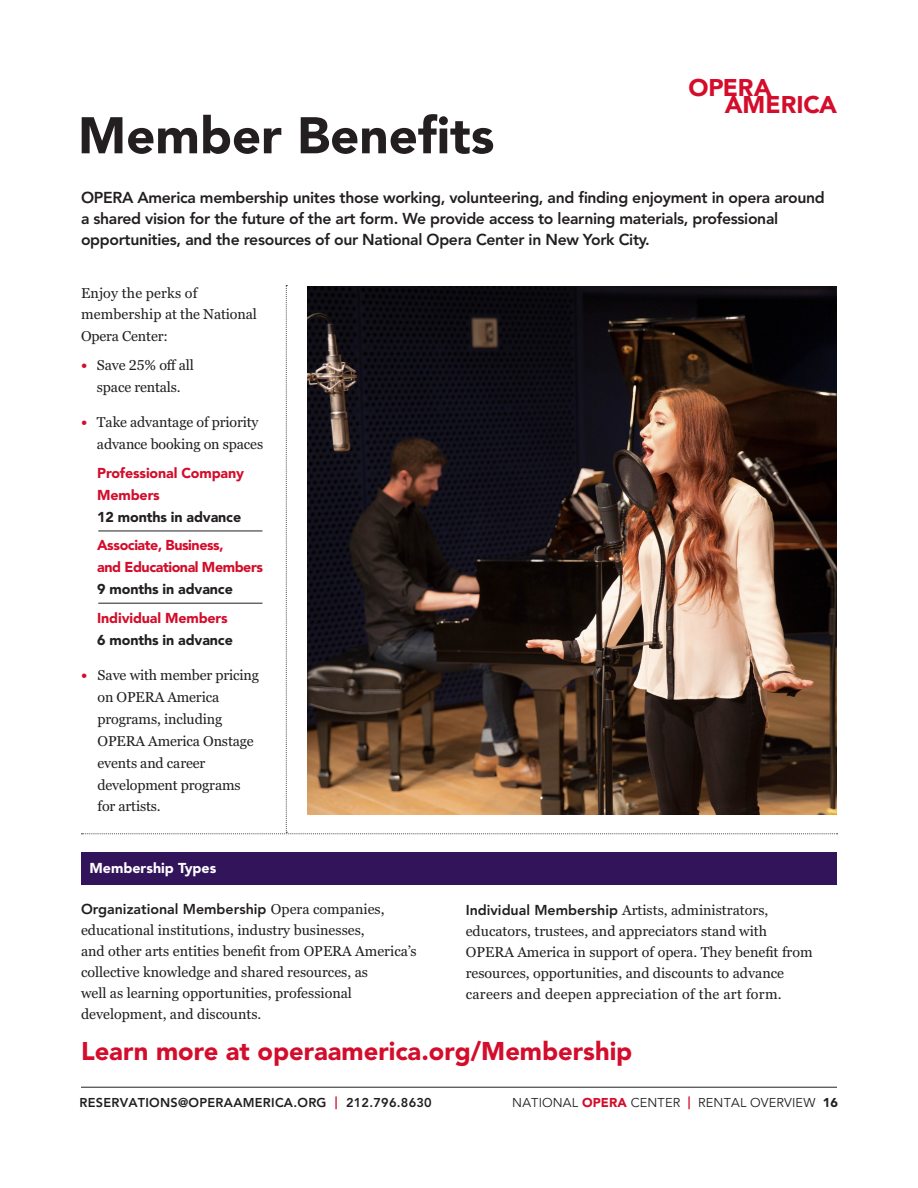
<style>
.page{position:relative;width:918px;height:1188px;background:#fff}
.page>*{position:absolute;margin:0;border:0;box-sizing:border-box;transform-origin:0 0}
.t1{font:900 51px "Avenir LT Std";color:#231f20}
.t2{font:900 25.5px "Avenir LT Std";color:#d30d2b}
.t3{font:900 24.15px/17px "Avenir";color:#d30d2b}
.t4{font:800 15.75px/21px "Avenir LT Std";letter-spacing:-.02em;color:#231f20}
.t5{font:14.25px/21.9px "Georgia Pro";color:#231f20}
.t6{font:900 14.25px/21.9px "Avenir LT Std";letter-spacing:-.01em;color:#d30d2b}
.t7{font:900 14.25px/21.9px "Avenir LT Std";letter-spacing:-.03em;color:#d30d2b}
.t8{font:900 14.25px "Avenir LT Std";color:#fff}
.t9{font:800 12.75px "Avenir LT Std";letter-spacing:.02em;color:#231f20}
.t10{font:12.75px "Avenir LT Std";letter-spacing:.01em;color:#231f20}
.s1{font-weight:700;color:#d30d2b}
.s2{color:#231f20}
.s3{font-family:"Avenir LT Std";font-weight:800}
.s4{color:#d30d2b}
.s5{font-weight:900;color:#d30d2b}
.s6{font-weight:800;color:#d30d2b}
.s7{font-weight:900}
</style>
<div class="page">
<div style="left:81px;top:852px;width:756px;height:33px;background:#32145b"></div>
<svg style="left:81px;top:285px;width:757px;height:549px"></svg>
<hr style="left:98px;top:531px;width:164px;height:1px;background:#231f20">
<hr style="left:98px;top:603px;width:164px;height:1px;background:#231f20">
<hr style="left:81px;top:1087px;width:756px;height:1px;background:#231f20">
<h3 class="t3" style="left:725px;top:79px;width:114px;text-indent:-36px">OPERA<br>AMERICA</h3>
<p class="t1" style="left:78px;top:105px;width:418px">Member Benefits</p>
<p class="t4" style="left:81px;top:187px;width:745px">OPERA America membership unites those working, volunteering, and finding enjoyment in opera around a shared vision for the future of the art form. We provide access to learning materials, professional opportunities, and the resources of our National Opera Center in New York City.</p>
<p class="t5" style="left:81px;top:282px;width:177px">Enjoy the perks of membership at the National<br>Opera Center:</p>
<p class="t5" style="left:81px;top:355px;width:114px;text-align:center"><span class="s1">•</span> Save 25% off all space rentals.</p>
<p class="t5" style="left:97px;top:412px;width:168px;text-indent:-16px"><span class="s1">•</span> Take advantage of priority advance booking on spaces</p>
<p class="t6" style="left:97px;top:462px;width:148px">Professional Company<br>Members<br><span class="s2">12 months in advance</span></p>
<p class="t7" style="left:97px;top:534px;width:167px">Associate, Business,<br>and Educational Members<br><span class="s2">9 months in advance</span></p>
<p class="t6" style="left:97px;top:607px;width:137px">Individual Members<br><span class="s2">6 months in advance</span></p>
<p class="t5" style="left:98px;top:665px;width:163px;text-indent:-17px"><span class="s1">•</span> Save with member pricing on OPERA America programs, including<br>OPERA America Onstage events and career development programs for artists.</p>
<p class="t8" style="left:89px;top:860px;width:128px">Membership Types</p>
<p class="t5" style="left:81px;top:900px;width:337px;line-height:21px"><span class="s3">Organizational Membership</span> Opera companies, educational institutions, industry businesses,<br>and other arts entities benefit from OPERA America’s collective knowledge and shared resources, as<br>well as learning opportunities, professional development, and discounts.</p>
<p class="t5" style="left:466px;top:900px;width:348px;line-height:21px"><span class="s3">Individual Membership</span> Artists, administrators, educators, trustees, and appreciators stand with OPERA America in support of opera. They benefit from resources, opportunities, and discounts to advance careers and deepen appreciation of the art form.</p>
<p class="t2" style="left:81px;top:1036px;width:553px">Learn more at operaamerica.org/Membership</p>
<p class="t9" style="left:80px;top:1095px;width:354px">RESERVATIONS@OPERAAMERICA.ORG <span class="s4">|</span> 212.796.8630</p>
<p class="t10" style="left:512px;top:1095px;width:327px">NATIONAL <span class="s5">OPERA</span> CENTER <span class="s6">|</span> RENTAL OVERVIEW <span class="s7">16</span></p>
</div>
